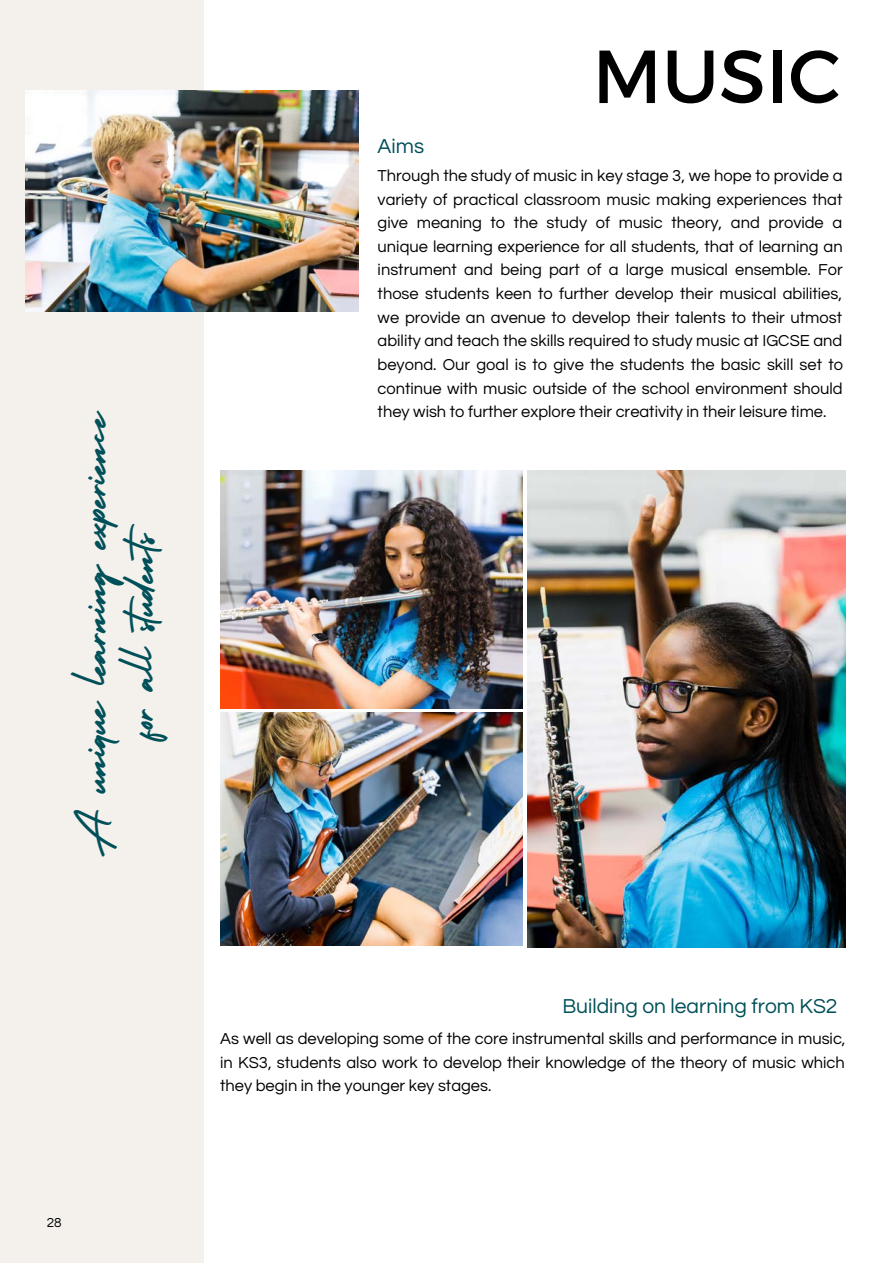
<style>
.page{position:relative;width:893px;height:1264px;background:#fff}
.page>*{position:absolute;margin:0;border:0;box-sizing:border-box;transform-origin:0 0}
.t1{font:75px "Montserrat";color:#000}
.t2{font:48px/47.2px "Holiday";color:#005059;text-align:center}
.t3{font:21px "Questrial";color:#005059}
.t4{font:16.5px/23.5px "Questrial";color:#000;text-align:justify}
.t5{font:13.5px "Questrial";color:#000}
</style>
<div class="page">
<div style="left:0;top:0;width:204px;height:1262px;background:#f4f0ec"></div>
<img style="left:25px;top:90px;width:333px;height:222px">
<img style="left:220px;top:471px;width:302px;height:237px">
<img style="left:527px;top:471px;width:318px;height:476px">
<img style="left:220px;top:712px;width:302px;height:233px">
<h2 class="t2" style="left:66px;top:858px;width:452px;rotate:-90deg">A unique learning experience for all students</h2>
<p class="t3" style="left:377px;top:136px;width:48px">Aims</p>
<h1 class="t1" style="left:592px;top:28px;width:250px">MUSIC</h1>
<p class="t4" style="left:377px;top:164px;width:467px">Through the study of music in key stage 3, we hope to provide a variety of practical classroom music making experiences that give meaning to the study of music theory, and provide a unique learning experience for all students, that of learning an instrument and being part of a large musical ensemble. For those students keen to further develop their musical abilities, we provide an avenue to develop their talents to their utmost ability and teach the skills required to study music at IGCSE and beyond. Our goal is to give the students the basic skill set to continue with music outside of the school environment should they wish to further explore their creativity in their leisure time.</p>
<p class="t5" style="left:47px;top:1215px;width:16px">28</p>
<p class="t3" style="left:562px;top:996px;width:276px">Building on learning from KS2</p>
<p class="t4" style="left:220px;top:1027px;width:626px">As well as developing some of the core instrumental skills and performance in music, in KS3, students also work to develop their knowledge of the theory of music which they begin in the younger key stages.</p>
</div>
